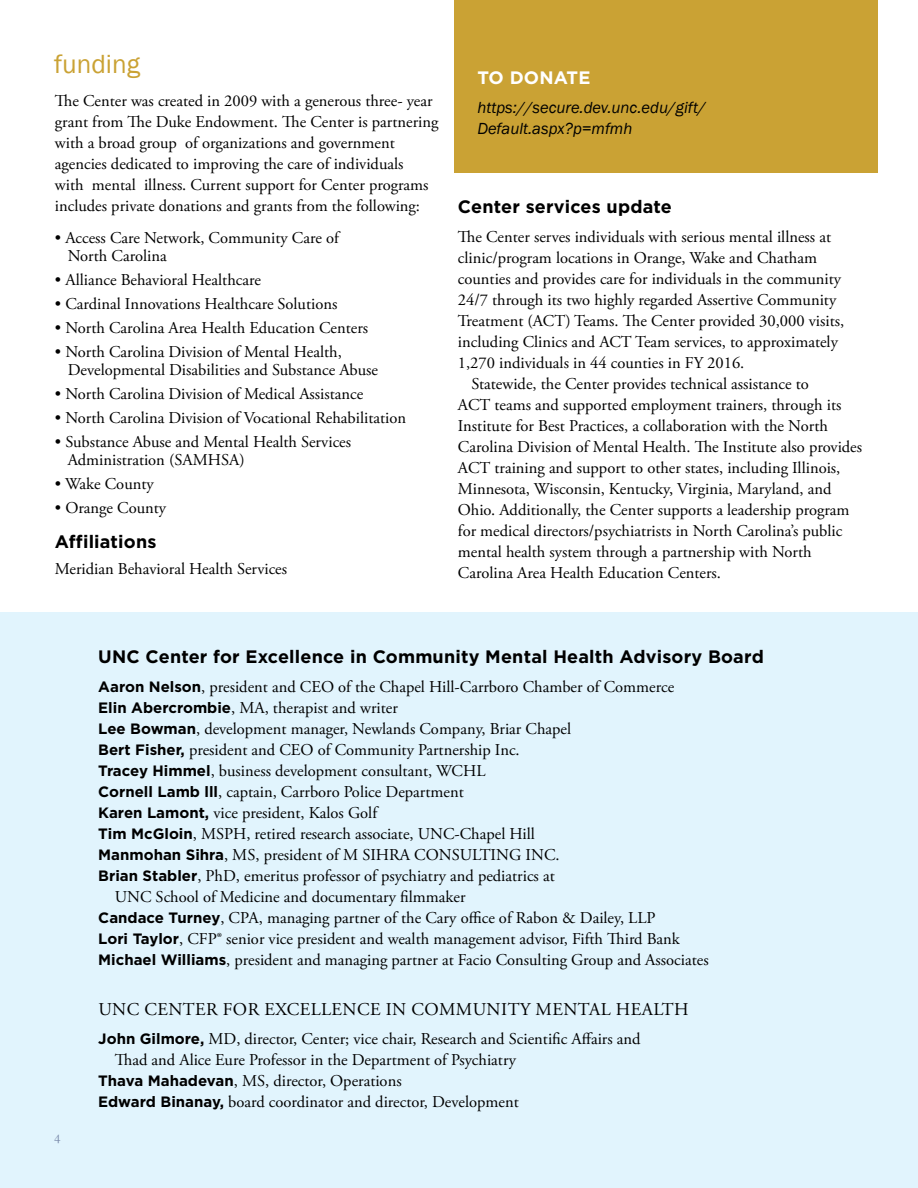
<style>
.page{position:relative;width:918px;height:1188px;background:#fff}
.page>*{position:absolute;margin:0;border:0;box-sizing:border-box;transform-origin:0 0}
.t1{font:27px "Franklin Gothic";color:#caa234}
.t2{font:700 18px "Gotham";letter-spacing:.01em;color:#000}
.t3{font:18px "Adobe Garamond Pro";letter-spacing:.025em;color:#000}
.t4{font:700 18px "Gotham";letter-spacing:.01em;color:#fff}
.t5{font:16.5px/21px "Adobe Garamond Pro";color:#000}
.t6{font:italic 16.5px/21px "Franklin Gothic";color:#000}
.t7{font:13.5px "Garamond";color:#7686a7}
.s1{font-family:"Gotham";font-weight:700;font-size:15px}
</style>
<div class="page">
<div style="left:454px;top:0;width:424px;height:173px;background:#caa234"></div>
<div style="left:0;top:612px;width:918px;height:576px;background:#e1f4fd"></div>
<h1 class="t1" style="left:54px;top:47px;width:87px">funding</h1>
<p class="t5" style="left:55px;top:91px;width:385px">The Center was created in 2009 with a generous three- year grant from The Duke Endowment. The Center is partnering with a broad group of organizations and government agencies dedicated to improving the care of individuals<br>with mental illness. Current support for Center programs includes private donations and grants from the following:</p>
<p class="t5" style="left:68px;top:229px;width:272px;line-height:18px;text-indent:-13px">• Access Care Network, Community Care of<br>North Carolina</p>
<p class="t5" style="left:55px;top:269px;width:208px">• Alliance Behavioral Healthcare</p>
<p class="t5" style="left:55px;top:293px;width:284px">• Cardinal Innovations Healthcare Solutions</p>
<p class="t5" style="left:55px;top:317px;width:315px">• North Carolina Area Health Education Centers</p>
<p class="t5" style="left:68px;top:343px;width:312px;line-height:18px;text-indent:-13px">• North Carolina Division of Mental Health,<br>Developmental Disabilities and Substance Abuse</p>
<p class="t5" style="left:55px;top:383px;width:310px">• North Carolina Division of Medical Assistance</p>
<p class="t5" style="left:55px;top:407px;width:353px">• North Carolina Division of Vocational Rehabilitation</p>
<p class="t5" style="left:68px;top:433px;width:285px;line-height:18px;text-indent:-13px">• Substance Abuse and Mental Health Services<br>Administration (SAMHSA)</p>
<p class="t5" style="left:55px;top:473px;width:100px">• Wake County</p>
<p class="t5" style="left:55px;top:497px;width:113px">• Orange County</p>
<p class="t2" style="left:55px;top:529px;width:103px">Affiliations</p>
<p class="t5" style="left:55px;top:559px;width:234px">Meridian Behavioral Health Services</p>
<p class="t4" style="left:477px;top:66px;width:115px">TO DONATE</p>
<p class="t6" style="left:477px;top:98px;width:230px">https://secure.dev.unc.edu/gift/<br>Default.aspx?p=mfmh</p>
<p class="t2" style="left:458px;top:195px;width:215px">Center services update</p>
<p class="t5" style="left:458px;top:227px;width:375px">The Center serves individuals with serious mental illness at</p>
<p class="t5" style="left:458px;top:248px;width:361px">clinic/program locations in Orange, Wake and Chatham</p>
<p class="t5" style="left:458px;top:269px;width:385px">counties and provides care for individuals in the community</p>
<p class="t5" style="left:458px;top:290px;width:380px">24/7 through its two highly regarded Assertive Community</p>
<p class="t5" style="left:458px;top:311px;width:388px">Treatment (ACT) Teams. The Center provided 30,000 visits,</p>
<p class="t5" style="left:458px;top:332px;width:382px">including Clinics and ACT Team services, to approximately</p>
<p class="t5" style="left:458px;top:353px;width:288px">1,270 individuals in 44 counties in FY 2016.</p>
<p class="t5" style="left:471px;top:374px;width:339px">Statewide, the Center provides technical assistance to</p>
<p class="t5" style="left:458px;top:395px;width:385px">ACT teams and supported employment trainers, through its</p>
<p class="t5" style="left:458px;top:416px;width:371px">Institute for Best Practices, a collaboration with the North</p>
<p class="t5" style="left:458px;top:437px;width:406px">Carolina Division of Mental Health. The Institute also provides</p>
<p class="t5" style="left:458px;top:458px;width:384px">ACT training and support to other states, including Illinois,</p>
<p class="t5" style="left:458px;top:479px;width:375px">Minnesota, Wisconsin, Kentucky, Virginia, Maryland, and</p>
<p class="t5" style="left:458px;top:500px;width:393px">Ohio. Additionally, the Center supports a leadership program</p>
<p class="t5" style="left:458px;top:521px;width:386px">for medical directors/psychiatrists in North Carolina’s public</p>
<p class="t5" style="left:458px;top:542px;width:355px">mental health system through a partnership with North</p>
<p class="t5" style="left:458px;top:563px;width:265px">Carolina Area Health Education Centers.</p>
<p class="t7" style="left:54px;top:1131px;width:8px">4</p>
<p class="t2" style="left:98px;top:645px;width:667px">UNC Center for Excellence in Community Mental Health Advisory Board</p>
<p class="t5" style="left:98px;top:677px;width:577px"><span class="s1">Aaron Nelson</span>, president and CEO of the Chapel Hill-Carrboro Chamber of Commerce</p>
<p class="t5" style="left:98px;top:698px;width:301px"><span class="s1">Elin Abercrombie</span>, MA, therapist and writer</p>
<p class="t5" style="left:98px;top:719px;width:474px"><span class="s1">Lee Bowman</span>, development manager, Newlands Company, Briar Chapel</p>
<p class="t5" style="left:98px;top:740px;width:423px"><span class="s1">Bert Fisher,</span> president and CEO of Community Partnership Inc.</p>
<p class="t5" style="left:98px;top:761px;width:389px"><span class="s1">Tracey Himmel</span>, business development consultant, WCHL</p>
<p class="t5" style="left:98px;top:782px;width:367px"><span class="s1">Cornell Lamb lll</span>, captain, Carrboro Police Department</p>
<p class="t5" style="left:98px;top:803px;width:280px"><span class="s1">Karen Lamont,</span> vice president, Kalos Golf</p>
<p class="t5" style="left:98px;top:824px;width:438px"><span class="s1">Tim McGloin</span>, MSPH, retired research associate, UNC-Chapel Hill</p>
<p class="t5" style="left:98px;top:845px;width:463px"><span class="s1">Manmohan Sihra</span>, MS, president of M SIHRA CONSULTING INC.</p>
<p class="t5" style="left:98px;top:866px;width:458px"><span class="s1">Brian Stabler</span>, PhD, emeritus professor of psychiatry and pediatrics at</p>
<p class="t5" style="left:115px;top:887px;width:352px">UNC School of Medicine and documentary filmmaker</p>
<p class="t5" style="left:98px;top:908px;width:559px"><span class="s1">Candace Turney</span>, CPA, managing partner of the Cary office of Rabon &amp; Dailey, LLP</p>
<p class="t5" style="left:98px;top:929px;width:583px"><span class="s1">Lori Taylor</span>, CFP® senior vice president and wealth management advisor, Fifth Third Bank</p>
<p class="t5" style="left:98px;top:950px;width:612px"><span class="s1">Michael Williams</span>, president and managing partner at Facio Consulting Group and Associates</p>
<p class="t3" style="left:98px;top:999px;width:592px">UNC CENTER FOR EXCELLENCE IN COMMUNITY MENTAL HEALTH</p>
<p class="t5" style="left:98px;top:1029px;width:544px"><span class="s1">John Gilmore,</span> MD, director, Center; vice chair, Research and Scientific Affairs and</p>
<p class="t5" style="left:115px;top:1050px;width:403px">Thad and Alice Eure Professor in the Department of Psychiatry</p>
<p class="t5" style="left:98px;top:1071px;width:305px"><span class="s1">Thava Mahadevan</span>, MS, director, Operations</p>
<p class="t5" style="left:98px;top:1092px;width:422px"><span class="s1">Edward Binanay,</span> board coordinator and director, Development</p>
</div>
